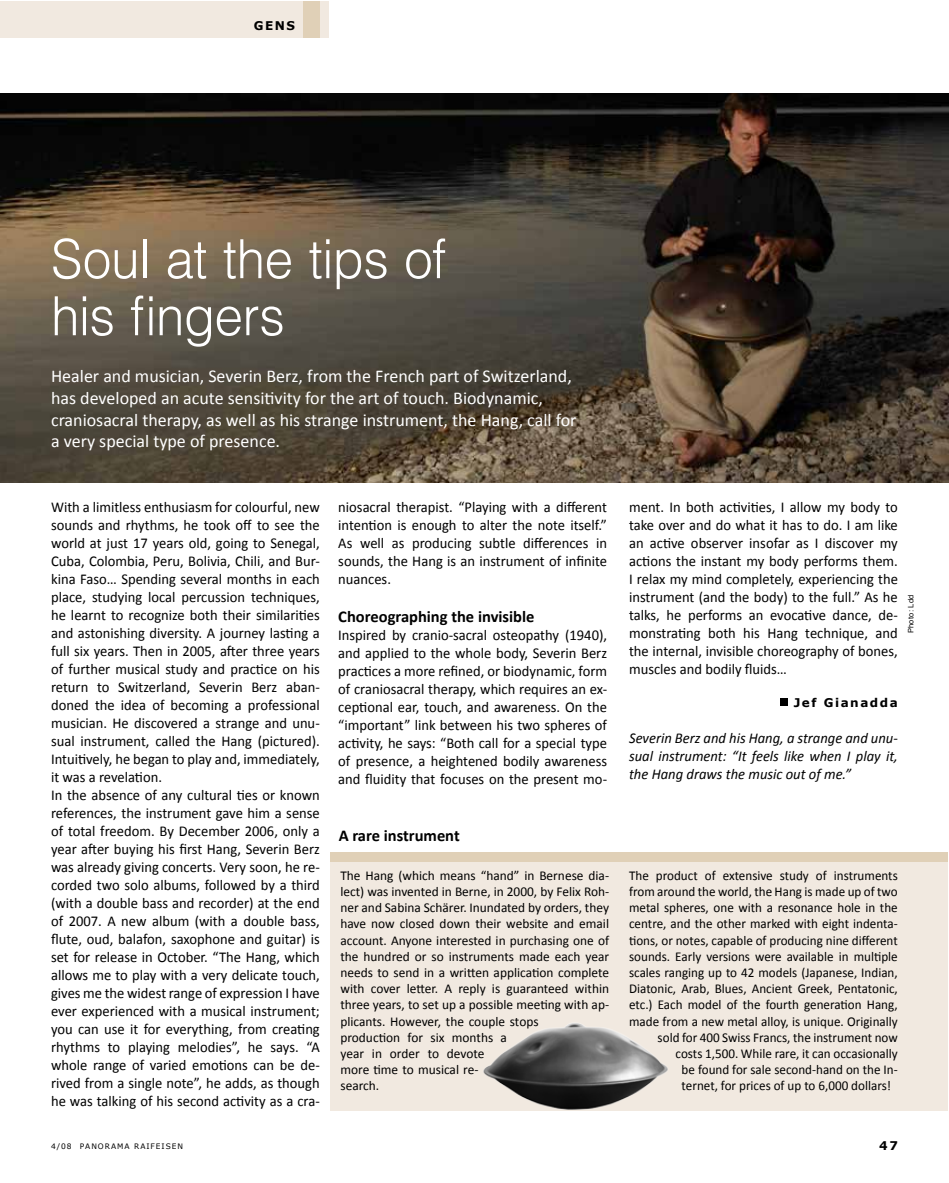
<style>
.page{position:relative;width:949px;height:1183px;background:#fff}
.page>*{position:absolute;margin:0;border:0;box-sizing:border-box;transform-origin:0 0}
.t1{font:300 54px/57px "Helvetica";letter-spacing:-.015em;color:#fff;scale:.95 1}
.t2{font:18px/21.6px "Calibri";color:#fff}
.t3{font:700 16.5px "Calibri";color:#000}
.t4{font:15px/18px "Calibri";color:#000;text-align:justify}
.t5{font:italic 15px/18px "Calibri";color:#000;text-align:justify}
.t6{font:13.5px/16.2px "Calibri";color:#000}
.t7{font:700 12px "Verdana";letter-spacing:.13em;color:#000}
.t8{font:7.5px "Verdana";letter-spacing:.13em;color:#000}
.t9{font:7.5px "Helvetica";letter-spacing:.03em;color:#000}
</style>
<div class="page">
<div style="left:330px;top:860px;width:617px;height:250px;background:#f1e9e0"></div>
<div style="left:330px;top:851px;width:617px;height:10px;background:#e0d0b7"></div>
<img style="left:0;top:94px;width:948px;height:388px">
<div style="left:0;top:1px;width:328px;height:37px;background:#f1e9e0"></div>
<div style="left:303px;top:1px;width:16px;height:37px;background:#e0d0b7"></div>
<div style="left:780px;top:697px;width:7px;height:8px;background:#000"></div>
<img style="left:483px;top:1023px;width:185px;height:85px">
<p class="t7" style="left:254px;top:18px;width:43px">GENS</p>
<h1 class="t1" style="left:51px;top:226px;width:417px">Soul at the tips of his fingers</h1>
<p class="t2" style="left:51px;top:365px;width:527px">Healer and musician, Severin Berz, from the French part of Switzerland, has developed an acute sensitivity for the art of touch. Biodynamic, craniosacral therapy, as well as his strange instrument, the Hang, call for a very special type of presence.</p>
<p class="t4" style="left:51px;top:498px;width:270px;text-align:left">With a limitless enthusiasm for colourful, new sounds and rhythms, he took off to see the world at just 17 years old, going to Senegal, Cuba, Colombia, Peru, Bolivia, Chili, and Bur&shy;kina Faso… Spending several months in each place, studying local percussion techniques, he learnt to recognize both their similarities and astonishing diversity. A journey lasting a full six years. Then in 2005, after three years of further musical study and practice on his return to Switzerland, Severin Berz aban&shy;doned the idea of becoming a professional musician. He discovered a strange and unu&shy;sual instrument, called the Hang (pictured).<br>Intuitively, he began to play and, immediately, it was a revelation.<br>In the absence of any cultural ties or known references, the instrument gave him a sense of total freedom. By December 2006, only a year after buying his first Hang, Severin Berz was already giving concerts. Very soon, he re&shy;corded two solo albums, followed by a third (with a double bass and recorder) at the end of 2007. A new album (with a double bass, flute, oud, balafon, saxophone and guitar) is set for release in October. “The Hang, which allows me to play with a very delicate touch, gives me the widest range of expression I have ever experienced with a musical instrument; you can use it for everything, from creating rhythms to playing melodies”, he says. “A whole range of varied emotions can be de&shy;rived from a single note”, he adds, as though he was talking of his second activity as a cra-</p>
<p class="t4" style="left:338px;top:498px;width:270px">niosacral therapist. “Playing with a different intention is enough to alter the note itself.” As well as producing subtle differences in sounds, the Hang is an instrument of infinite nuances.</p>
<p class="t4" style="left:629px;top:498px;width:270px">ment. In both activities, I allow my body to take over and do what it has to do. I am like an active observer insofar as I discover my actions the instant my body performs them.<br>I relax my mind completely, experiencing the instrument (and the body) to the full.” As he talks, he performs an evocative dance, de&shy;monstrating both his Hang technique, and the internal, invisible choreography of bones, muscles and bodily fluids…</p>
<p class="t7" style="left:793px;top:693px;width:106px">Jef Gianadda</p>
<p class="t5" style="left:629px;top:727px;width:270px">Severin Berz and his Hang, a strange and unu&shy;sual instrument: “It feels like when I play it, the Hang draws the music out of me.”</p>
<p class="t3" style="left:338px;top:605px;width:197px">Choreographing the invisible</p>
<p class="t4" style="left:338px;top:625px;width:270px">Inspired by cranio-sacral osteopathy (1940), and applied to the whole body, Severin Berz practices a more refined, or biodynamic, form of craniosacral therapy, which requires an ex&shy;ceptional ear, touch, and awareness. On the “important” link between his two spheres of activity, he says: “Both call for a special type of presence, a heightened bodily awareness and fluidity that focuses on the present mo-</p>
<p class="t3" style="left:338px;top:825px;width:122px">A rare instrument</p>
<p class="t6" style="left:340px;top:866px;width:270px">The Hang (which means “hand” in Bernese dia&shy;lect) was invented in Berne, in 2000, by Felix Roh&shy;ner and Sabina Schärer. Inundated by orders, they have now closed down their website and email account. Anyone interested in purchasing one of the hundred or so instruments made each year needs to send in a written application complete with cover letter. A reply is guaranteed within three years, to set up a possible meeting with ap&shy;plicants. However, the couple stops<br>production for six months a<br>year in order to devote<br>more time to musical re-<br>search.</p>
<p class="t6" style="left:629px;top:866px;width:270px">The product of extensive study of instruments</p>
<p class="t6" style="left:629px;top:883px;width:270px">from around the world, the Hang is made up of two</p>
<p class="t6" style="left:629px;top:899px;width:270px">metal spheres, one with a resonance hole in the</p>
<p class="t6" style="left:629px;top:915px;width:270px">centre, and the other marked with eight indenta-</p>
<p class="t6" style="left:629px;top:931px;width:270px">tions, or notes, capable of producing nine different</p>
<p class="t6" style="left:629px;top:947px;width:270px">sounds. Early versions were available in multiple</p>
<p class="t6" style="left:629px;top:964px;width:270px">scales ranging up to 42 models (Japanese, Indian,</p>
<p class="t6" style="left:629px;top:980px;width:270px">Diatonic, Arab, Blues, Ancient Greek, Pentatonic,</p>
<p class="t6" style="left:629px;top:996px;width:270px">etc.) Each model of the fourth generation Hang,</p>
<p class="t6" style="left:629px;top:1012px;width:270px">made from a new metal alloy, is unique. Originally</p>
<p class="t6" style="left:657px;top:1028px;width:241px">sold for 400 Swiss Francs, the instrument now</p>
<p class="t6" style="left:675px;top:1045px;width:223px">costs 1,500. While rare, it can occasionally</p>
<p class="t6" style="left:681px;top:1061px;width:218px">be found for sale second-hand on the In-</p>
<p class="t6" style="left:681px;top:1077px;width:211px">ternet, for prices of up to 6,000 dollars!</p>
<p class="t9" style="left:904px;top:633px;width:40px;rotate:-90deg">Photo: Ldd</p>
<p class="t8" style="left:51px;top:1140px;width:134px">4/08 PANORAMA RAIFEISEN</p>
<p class="t7" style="left:879px;top:1137px;width:20px">47</p>
</div>
